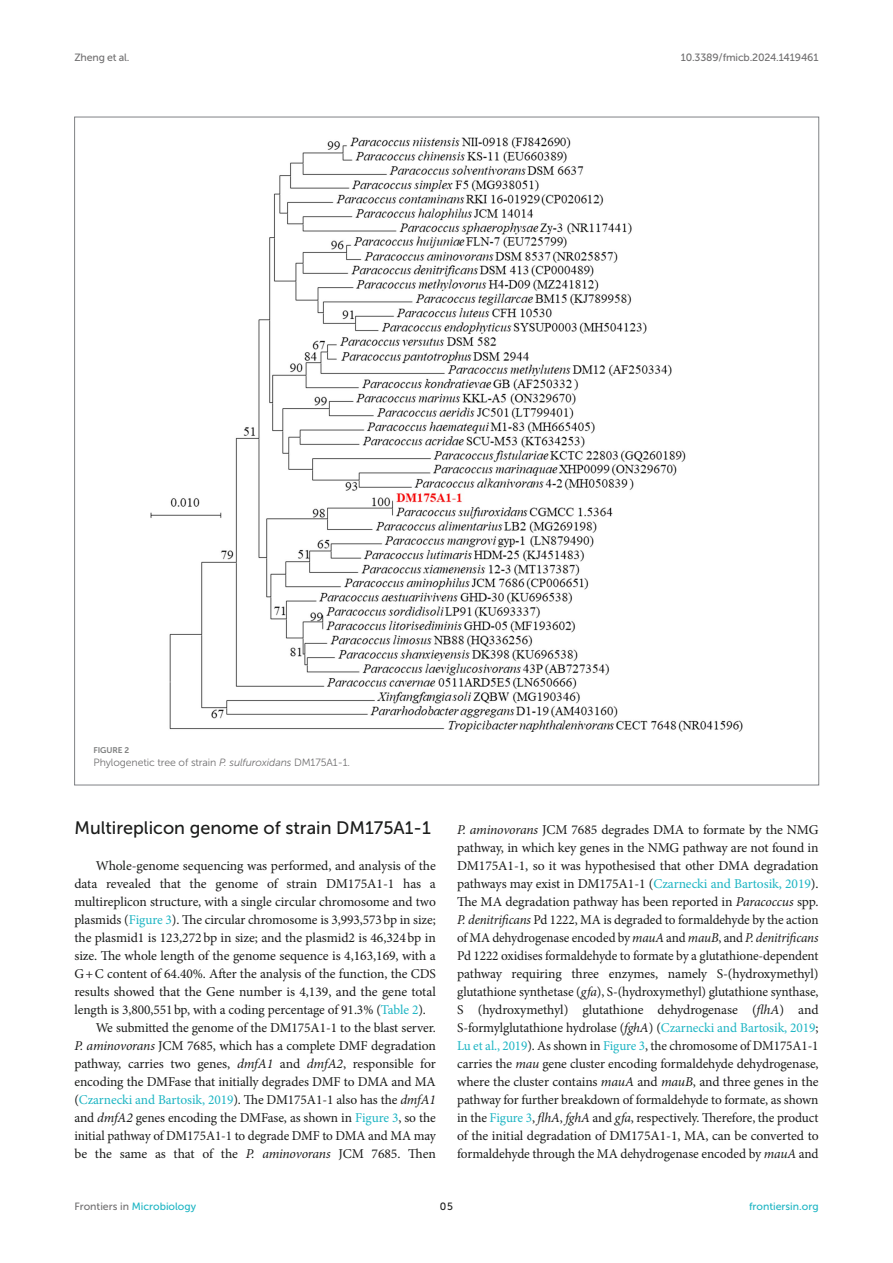
<style>
.page{position:relative;width:893px;height:1263px;background:#fff}
.page>*{position:absolute;margin:0;border:0;box-sizing:border-box;transform-origin:0 0}
.HEAD_2{font:18px "Museo Sans 500";color:#1b1c1b}
.TEXT{font:13.5px/18px "Minion Pro";letter-spacing:-.005em;color:#1b1c1b;text-align:justify}
.TEXT_FLUSH{font:13.5px/18px "Minion Pro";letter-spacing:-.005em;color:#1b1c1b;text-align:justify}
.FIG_LEG{font:10.5px "Museo Sans 300";letter-spacing:-.01em;color:#706f70}
.t1{font:10.5px "Museo Sans 500";color:#1db5c3}
.t2{font:10.5px "Museo Sans 500";letter-spacing:-.015em;color:#706f70}
.t3{font:10.5px "Museo Sans 500";color:#1b1c1b}
.FIG_HD{font:8.25px "Museo Sans 700";letter-spacing:-.01em;color:#7e7f7f}
.s1{font-style:italic}
.s2{color:#1db5c3}
.s3{color:#706f70}
</style>
<div class="page">
<img style="left:150px;top:137px;width:593px;height:595px">
<p class="t2" style="left:74px;top:51px;width:57px">Zheng et al.</p>
<p class="t2" style="left:681px;top:51px;width:139px">10.3389/fmicb.2024.1419461</p>
<p class="FIG_HD" style="left:94px;top:745px;width:37px">FIGURE 2</p>
<p class="FIG_LEG" style="left:94px;top:757px;width:258px">Phylogenetic tree of strain <span class="s1">P. sulfuroxidans</span> DM175A1-1.</p>
<p class="HEAD_2" style="left:74px;top:818px;width:358px">Multireplicon genome of strain DM175A1-1</p>
<p class="TEXT_FLUSH" style="left:74px;top:857px;width:363px;text-indent:21px">Whole-genome sequencing was performed, and analysis of the data revealed that the genome of strain DM175A1-1 has a multireplicon structure, with a single circular chromosome and two plasmids (<span class="s2">Figure 3</span>). The circular chromosome is 3,993,573bp in size; the plasmid1 is 123,272bp in size; and the plasmid2 is 46,324bp in size. The whole length of the genome sequence is 4,163,169, with a G+C content of 64.40%. After the analysis of the function, the CDS results showed that the Gene number is 4,139, and the gene total length is 3,800,551bp, with a coding percentage of 91.3% (<span class="s2">Table 2</span>).</p>
<p class="TEXT" style="left:74px;top:1019px;width:363px;text-indent:21px">We submitted the genome of the DM175A1-1 to the blast server.<br><span class="s1">P. aminovorans</span> JCM 7685, which has a complete DMF degradation pathway, carries two genes, <span class="s1">dmfA1</span> and <span class="s1">dmfA2</span>, responsible for encoding the DMFase that initially degrades DMF to DMA and MA (<span class="s2">Czarnecki and Bartosik, 2019</span>). The DM175A1-1 also has the <span class="s1">dmfA1 </span>and <span class="s1">dmfA2</span> genes encoding the DMFase, as shown in <span class="s2">Figure 3</span>, so the initial pathway of DM175A1-1 to degrade DMF to DMA and MA may be the same as that of the <span class="s1">P. aminovorans</span> JCM 7685. Then</p>
<p class="TEXT" style="left:457px;top:821px;width:363px"><span class="s1">P. aminovorans</span> JCM 7685 degrades DMA to formate by the NMG pathway, in which key genes in the NMG pathway are not found in DM175A1-1, so it was hypothesised that other DMA degradation pathways may exist in DM175A1-1 (<span class="s2">Czarnecki and Bartosik, 2019</span>).<br>The MA degradation pathway has been reported in <span class="s1">Paracoccus</span> spp.<br><span class="s1">P. denitrificans</span> Pd 1222, MA is degraded to formaldehyde by the action of MA dehydrogenase encoded by <span class="s1">mauA</span> and <span class="s1">mauB</span>, and <span class="s1">P. denitrificans </span>Pd 1222 oxidises formaldehyde to formate by a glutathione-dependent pathway requiring three enzymes, namely S-(hydroxymethyl) glutathione synthetase (<span class="s1">gfa</span>), S-(hydroxymethyl) glutathione synthase, S (hydroxymethyl) glutathione dehydrogenase (<span class="s1">flhA</span>) and S-formylglutathione hydrolase (<span class="s1">fghA</span>) (<span class="s2">Czarnecki and Bartosik, 2019</span>; <span class="s2">Lu et al., 2019</span>). As shown in <span class="s2">Figure 3</span>, the chromosome of DM175A1-1 carries the <span class="s1">mau</span> gene cluster encoding formaldehyde dehydrogenase, where the cluster contains <span class="s1">mauA</span> and <span class="s1">mauB</span>, and three genes in the pathway for further breakdown of formaldehyde to formate, as shown in the <span class="s2">Figure 3</span>, <span class="s1">flhA</span>, <span class="s1">fghA</span> and <span class="s1">gfa</span>, respectively. Therefore, the product of the initial degradation of DM175A1-1, MA, can be converted to formaldehyde through the MA dehydrogenase encoded by <span class="s1">mauA</span> and</p>
<p class="t1" style="left:74px;top:1200px;width:123px"><span class="s3">Frontiers in</span> Microbiology</p>
<p class="t3" style="left:440px;top:1200px;width:14px">05</p>
<p class="t1" style="left:749px;top:1200px;width:71px">frontiersin.org</p>
</div>
